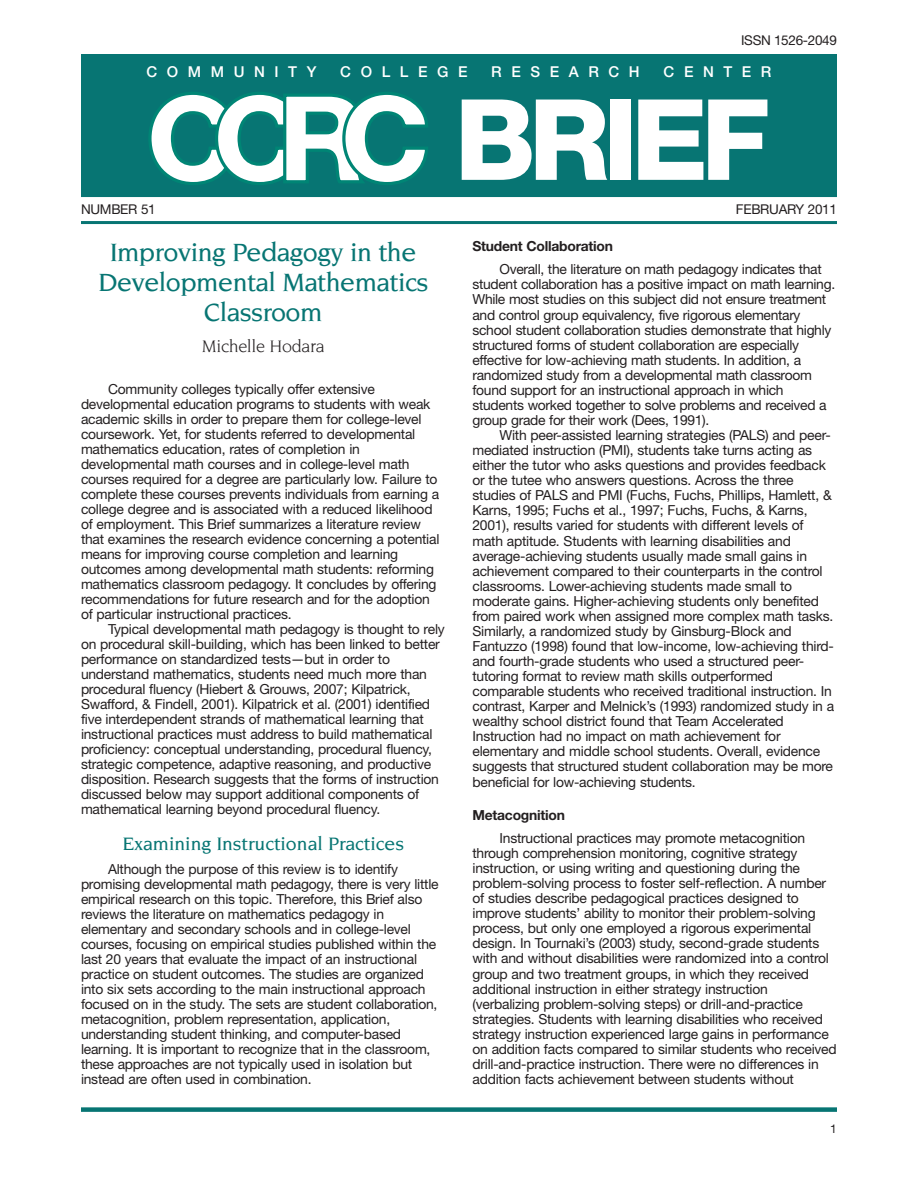
<style>
.page{position:relative;width:918px;height:1188px;background:#fff}
.page>*{position:absolute;margin:0;border:0;box-sizing:border-box;transform-origin:0 0}
.t1{font:800 112.5px "Helvetica Neue";letter-spacing:-.065em;color:#fff}
.t2{font:500 27px/30px "Novarese";letter-spacing:-.02em;color:#077573;text-align:center}
.t3{font:500 19.5px "Novarese";color:#077573}
.t4{font:18px "Novarese";letter-spacing:-.02em;color:#231f20}
.t5{font:500 15px "Helvetica Neue";letter-spacing:.64em;color:#fff}
.t6{font:13.8px/15px "Helvetica Neue";letter-spacing:-.015em;color:#231f20}
.t7{font:700 13.8px "Helvetica Neue";letter-spacing:-.015em;color:#231f20}
.t8{font:13.5px "Helvetica Neue";letter-spacing:-.02em;color:#231f20}
.t9{font:12px "Helvetica Neue";color:#231f20}
</style>
<div class="page">
<div style="left:81px;top:54px;width:756px;height:140px;background:#077573"></div>
<svg style="left:149px;top:92px;width:279px;height:93px"></svg>
<hr style="left:81px;top:221px;width:756px;height:3px;background:#077573">
<hr style="left:81px;top:194px;width:756px;height:3px;background:#077573">
<div style="left:81px;top:1107px;width:756px;height:5px;background:#077573"></div>
<p class="t8" style="left:741px;top:36px;width:97px">ISSN 1526-2049</p>
<p class="t5" style="left:146px;top:67px;width:172px">COMMUNITY</p>
<p class="t5" style="left:340px;top:67px;width:129px">COLLEGE</p>
<p class="t5" style="left:491px;top:67px;width:150px">RESEARCH</p>
<p class="t5" style="left:664px;top:67px;width:109px">CENTER</p>
<h1 class="t1" style="left:454px;top:100px;width:317px">BRIEF</h1>
<p class="t8" style="left:81px;top:205px;width:76px">NUMBER 51</p>
<p class="t8" style="left:736px;top:205px;width:103px">FEBRUARY 2011</p>
<h2 class="t2" style="left:98px;top:239px;width:332px">Improving Pedagogy in the<br>Developmental Mathematics<br>Classroom</h2>
<h3 class="t4" style="left:202px;top:339px;width:124px">Michelle Hodara</h3>
<p class="t6" style="left:81px;top:383px;width:360px;text-indent:27px">Community colleges typically offer extensive developmental education programs to students with weak academic skills in order to prepare them for college-level coursework. Yet, for students referred to developmental mathematics education, rates of completion in developmental math courses and in college-level math courses required for a degree are particularly low. Failure to complete these courses prevents individuals from earning a college degree and is associated with a reduced likelihood of employment. This Brief summarizes a literature review that examines the research evidence concerning a potential means for improving course completion and learning outcomes among developmental math students: reforming mathematics classroom pedagogy. It concludes by offering recommendations for future research and for the adoption of particular instructional practices.</p>
<p class="t6" style="left:81px;top:623px;width:365px;text-indent:27px">Typical developmental math pedagogy is thought to rely on procedural skill-building, which has been linked to better performance on standardized tests—but in order to understand mathematics, students need much more than procedural fluency (Hiebert &amp; Grouws, 2007; Kilpatrick, Swafford, &amp; Findell, 2001). Kilpatrick et al. (2001) identified five interdependent strands of mathematical learning that instructional practices must address to build mathematical proficiency: conceptual understanding, procedural fluency, strategic competence, adaptive reasoning, and productive disposition. Research suggests that the forms of instruction discussed below may support additional components of mathematical learning beyond procedural fluency.</p>
<h3 class="t3" style="left:123px;top:836px;width:283px">Examining Instructional Practices</h3>
<p class="t6" style="left:81px;top:863px;width:359px;text-indent:27px">Although the purpose of this review is to identify promising developmental math pedagogy, there is very little empirical research on this topic. Therefore, this Brief also reviews the literature on mathematics pedagogy in elementary and secondary schools and in college-level courses, focusing on empirical studies published within the last 20 years that evaluate the impact of an instructional practice on student outcomes. The studies are organized into six sets according to the main instructional approach focused on in the study. The sets are student collaboration, metacognition, problem representation, application, understanding student thinking, and computer-based learning. It is important to recognize that in the classroom, these approaches are not typically used in isolation but instead are often used in combination.</p>
<p class="t7" style="left:473px;top:241px;width:142px">Student Collaboration</p>
<p class="t6" style="left:473px;top:263px;width:364px;text-indent:27px">Overall, the literature on math pedagogy indicates that student collaboration has a positive impact on math learning.<br>While most studies on this subject did not ensure treatment and control group equivalency, five rigorous elementary school student collaboration studies demonstrate that highly structured forms of student collaboration are especially effective for low-achieving math students. In addition, a randomized study from a developmental math classroom found support for an instructional approach in which students worked together to solve problems and received a group grade for their work (Dees, 1991).</p>
<p class="t6" style="left:473px;top:429px;width:363px;text-indent:27px">With peer-assisted learning strategies (PALS) and peer&shy;mediated instruction (PMI), students take turns acting as either the tutor who asks questions and provides feedback or the tutee who answers questions. Across the three studies of PALS and PMI (Fuchs, Fuchs, Phillips, Hamlett, &amp; Karns, 1995; Fuchs et al., 1997; Fuchs, Fuchs, &amp; Karns, 2001), results varied for students with different levels of math aptitude. Students with learning disabilities and average-achieving students usually made small gains in achievement compared to their counterparts in the control classrooms. Lower-achieving students made small to moderate gains. Higher-achieving students only benefited from paired work when assigned more complex math tasks.<br>Similarly, a randomized study by Ginsburg-Block and Fantuzzo (1998) found that low-income, low-achieving third&shy;and fourth-grade students who used a structured peer&shy;tutoring format to review math skills outperformed comparable students who received traditional instruction. In contrast, Karper and Melnick’s (1993) randomized study in a wealthy school district found that Team Accelerated Instruction had no impact on math achievement for elementary and middle school students. Overall, evidence suggests that structured student collaboration may be more beneficial for low-achieving students.</p>
<p class="t7" style="left:473px;top:810px;width:94px">Metacognition</p>
<p class="t6" style="left:473px;top:832px;width:366px;text-indent:27px">Instructional practices may promote metacognition through comprehension monitoring, cognitive strategy instruction, or using writing and questioning during the problem-solving process to foster self-reflection. A number of studies describe pedagogical practices designed to improve students’ ability to monitor their problem-solving process, but only one employed a rigorous experimental design. In Tournaki’s (2003) study, second-grade students with and without disabilities were randomized into a control group and two treatment groups, in which they received additional instruction in either strategy instruction (verbalizing problem-solving steps) or drill-and-practice strategies. Students with learning disabilities who received strategy instruction experienced large gains in performance on addition facts compared to similar students who received drill-and-practice instruction. There were no differences in addition facts achievement between students without</p>
<p class="t9" style="left:830px;top:1125px;width:8px">1</p>
</div>
